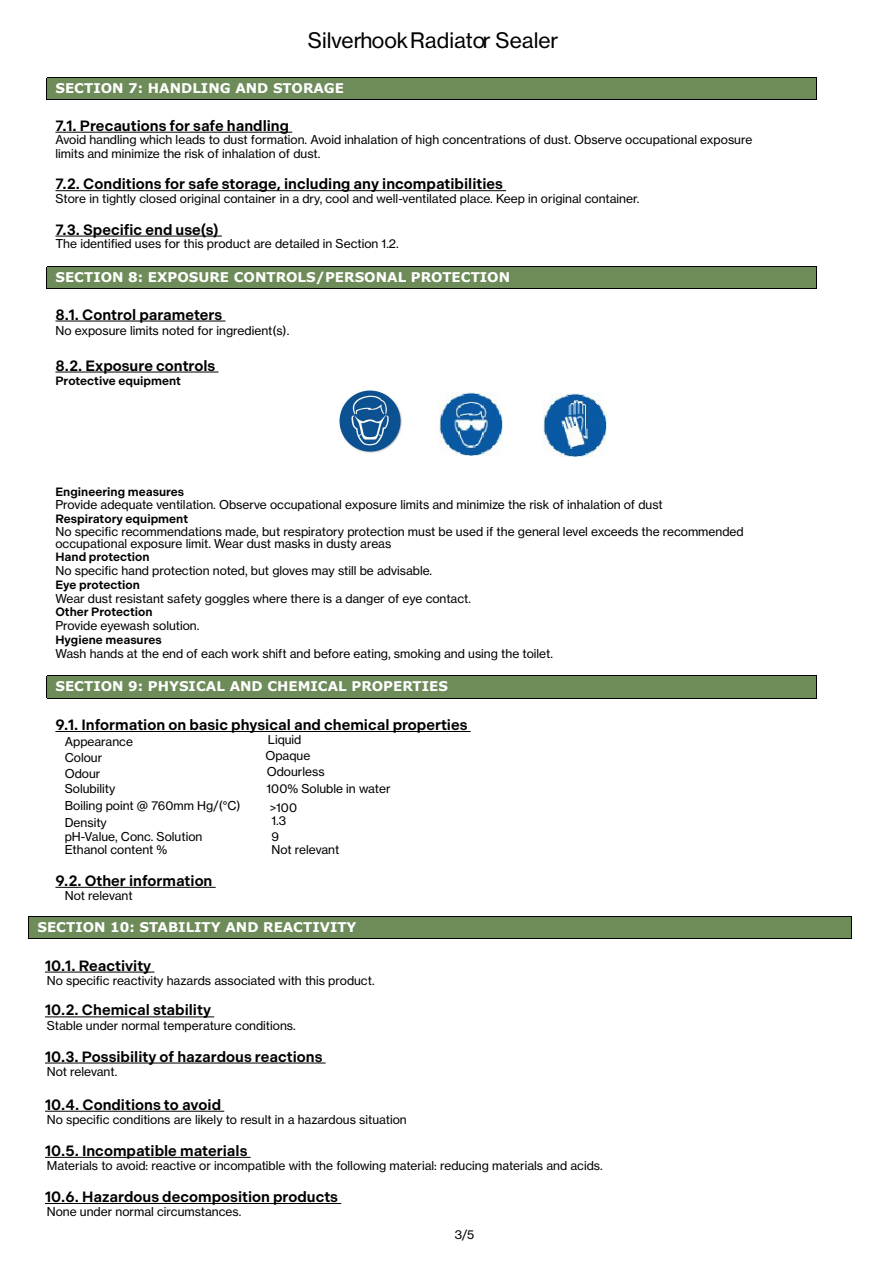
<style>
.page{position:relative;width:893px;height:1263px;background:#fff}
.page>*{position:absolute;margin:0;border:0;box-sizing:border-box;transform-origin:0 0}
.t1{font:21px "N Haas Grotesk TX Pro 55 Rg";color:#000}
.t2{font:600 15px "Indivisible";color:#000}
.t3{font:700 13.5px "Verdana Pro";color:#fff}
.t4{font:12px/16px "N Haas Grotesk TX Pro 55 Rg";color:#000}
.t5{font:600 12px "Indivisible";color:#000}
</style>
<div class="page">
<img style="left:440px;top:393px;width:63px;height:63px">
<img style="left:543px;top:393px;width:63px;height:63px">
<div style="left:47px;top:78px;width:769px;height:22px;background:#6d8c59"></div>
<hr style="left:47px;top:77px;width:769px;height:1px;background:#000">
<hr style="left:47px;top:100px;width:769px;height:1px;background:#000">
<svg style="left:816px;top:77px;width:1px;height:23px"></svg>
<hr style="left:55px;top:132px;width:237px;height:1px;background:#000">
<hr style="left:55px;top:190px;width:451px;height:1px;background:#000">
<hr style="left:55px;top:236px;width:167px;height:1px;background:#000">
<div style="left:47px;top:267px;width:769px;height:22px;background:#6d8c59"></div>
<hr style="left:47px;top:266px;width:769px;height:1px;background:#000">
<hr style="left:47px;top:288px;width:769px;height:1px;background:#000">
<svg style="left:816px;top:266px;width:1px;height:23px"></svg>
<hr style="left:55px;top:321px;width:171px;height:1px;background:#000">
<hr style="left:55px;top:372px;width:164px;height:1px;background:#000">
<div style="left:47px;top:676px;width:769px;height:22px;background:#6d8c59"></div>
<hr style="left:47px;top:676px;width:769px;height:1px;background:#000">
<hr style="left:47px;top:698px;width:769px;height:1px;background:#000">
<svg style="left:816px;top:676px;width:1px;height:23px"></svg>
<hr style="left:55px;top:731px;width:416px;height:1px;background:#000">
<hr style="left:55px;top:887px;width:161px;height:1px;background:#000">
<div style="left:29px;top:917px;width:822px;height:22px;background:#6d8c59"></div>
<hr style="left:29px;top:916px;width:822px;height:1px;background:#000">
<hr style="left:29px;top:939px;width:822px;height:1px;background:#000">
<svg style="left:851px;top:916px;width:1px;height:23px"></svg>
<hr style="left:45px;top:972px;width:110px;height:1px;background:#000">
<hr style="left:45px;top:1016px;width:169px;height:1px;background:#000">
<hr style="left:45px;top:1062px;width:281px;height:1px;background:#000">
<hr style="left:45px;top:1111px;width:179px;height:1px;background:#000">
<hr style="left:45px;top:1157px;width:206px;height:1px;background:#000">
<hr style="left:45px;top:1203px;width:296px;height:1px;background:#000">
<img style="left:339px;top:390px;width:63px;height:63px">
<h1 class="t1" style="left:308px;top:27px;width:252px">Silverhook Radiator Sealer</h1>
<p class="t3" style="left:55px;top:79px;width:290px">SECTION 7: HANDLING AND STORAGE</p>
<p class="t2" style="left:55px;top:117px;width:235px">7.1. Precautions for safe handling</p>
<p class="t4" style="left:55px;top:133px;width:698px;line-height:13.5px">Avoid handling which leads to dust formation. Avoid inhalation of high concentrations of dust. Observe occupational exposure limits and minimize the risk of inhalation of dust.</p>
<p class="t2" style="left:55px;top:175px;width:449px">7.2. Conditions for safe storage, including any incompatibilities</p>
<p class="t4" style="left:55px;top:191px;width:586px">Store in tightly closed original container in a dry, cool and well-ventilated place. Keep in original container.</p>
<p class="t2" style="left:55px;top:221px;width:165px">7.3. Specific end use(s)</p>
<p class="t4" style="left:55px;top:236px;width:345px">The identified uses for this product are detailed in Section 1.2.</p>
<p class="t3" style="left:55px;top:268px;width:456px">SECTION 8: EXPOSURE CONTROLS/PERSONAL PROTECTION</p>
<p class="t2" style="left:55px;top:306px;width:168px">8.1. Control parameters</p>
<p class="t4" style="left:55px;top:323px;width:235px">No exposure limits noted for ingredient(s).</p>
<p class="t2" style="left:55px;top:357px;width:161px">8.2. Exposure controls</p>
<p class="t5" style="left:55px;top:374px;width:127px">Protective equipment</p>
<p class="t5" style="left:55px;top:485px;width:130px">Engineering measures</p>
<p class="t4" style="left:55px;top:497px;width:609px">Provide adequate ventilation. Observe occupational exposure limits and minimize the risk of inhalation of dust</p>
<p class="t5" style="left:55px;top:512px;width:134px">Respiratory equipment</p>
<p class="t4" style="left:55px;top:525px;width:690px;line-height:12.8px">No specific recommendations made, but respiratory protection must be used if the general level exceeds the recommended occupational exposure limit. Wear dust masks in dusty areas</p>
<p class="t5" style="left:55px;top:550px;width:96px">Hand protection</p>
<p class="t4" style="left:55px;top:562px;width:378px">No specific hand protection noted, but gloves may still be advisable.</p>
<p class="t5" style="left:55px;top:577px;width:86px">Eye protection</p>
<p class="t4" style="left:55px;top:590px;width:417px">Wear dust resistant safety goggles where there is a danger of eye contact.</p>
<p class="t5" style="left:55px;top:605px;width:99px">Other Protection</p>
<p class="t4" style="left:55px;top:618px;width:146px">Provide eyewash solution.</p>
<p class="t5" style="left:55px;top:633px;width:108px">Hygiene measures</p>
<p class="t4" style="left:55px;top:645px;width:499px">Wash hands at the end of each work shift and before eating, smoking and using the toilet.</p>
<p class="t3" style="left:55px;top:677px;width:394px">SECTION 9: PHYSICAL AND CHEMICAL PROPERTIES</p>
<p class="t2" style="left:55px;top:716px;width:414px">9.1. Information on basic physical and chemical properties</p>
<p class="t4" style="left:65px;top:733px;width:70px">Appearance<br>Colour<br>Odour</p>
<p class="t4" style="left:65px;top:779px;width:177px;line-height:17.9px">Solubility<br>Boiling point @ 760mm Hg/(°C)</p>
<p class="t4" style="left:65px;top:815px;width:139px;line-height:14px">Density<br>pH-Value, Conc. Solution</p>
<p class="t4" style="left:265px;top:732px;width:61px;line-height:15.6px">Liquid<br>Opaque<br>Odourless</p>
<p class="t4" style="left:267px;top:779px;width:126px;line-height:18.9px">100% Soluble in water &gt;100</p>
<p class="t4" style="left:271px;top:813px;width:16px;line-height:15.5px">1.3<br>9</p>
<p class="t4" style="left:65px;top:842px;width:104px">Ethanol content %</p>
<p class="t4" style="left:271px;top:842px;width:69px">Not relevant</p>
<p class="t2" style="left:55px;top:872px;width:159px">9.2. Other information</p>
<p class="t4" style="left:65px;top:887px;width:69px">Not relevant</p>
<p class="t3" style="left:37px;top:918px;width:321px">SECTION 10: STABILITY AND REACTIVITY</p>
<p class="t2" style="left:45px;top:957px;width:108px">10.1. Reactivity</p>
<p class="t4" style="left:47px;top:973px;width:329px">No specific reactivity hazards associated with this product.</p>
<p class="t2" style="left:45px;top:1001px;width:168px">10.2. Chemical stability</p>
<p class="t4" style="left:47px;top:1017px;width:250px">Stable under normal temperature conditions.</p>
<p class="t2" style="left:45px;top:1048px;width:279px">10.3. Possibility of hazardous reactions</p>
<p class="t4" style="left:47px;top:1063px;width:72px">Not relevant.</p>
<p class="t2" style="left:45px;top:1096px;width:178px">10.4. Conditions to avoid</p>
<p class="t4" style="left:47px;top:1112px;width:362px">No specific conditions are likely to result in a hazardous situation</p>
<p class="t2" style="left:45px;top:1142px;width:204px">10.5. Incompatible materials</p>
<p class="t4" style="left:47px;top:1158px;width:557px">Materials to avoid: reactive or incompatible with the following material: reducing materials and acids.</p>
<p class="t2" style="left:45px;top:1188px;width:295px">10.6. Hazardous decomposition products</p>
<p class="t4" style="left:47px;top:1203px;width:196px">None under normal circumstances.</p>
<p class="t4" style="left:455px;top:1227px;width:21px">3/5</p>
</div>
